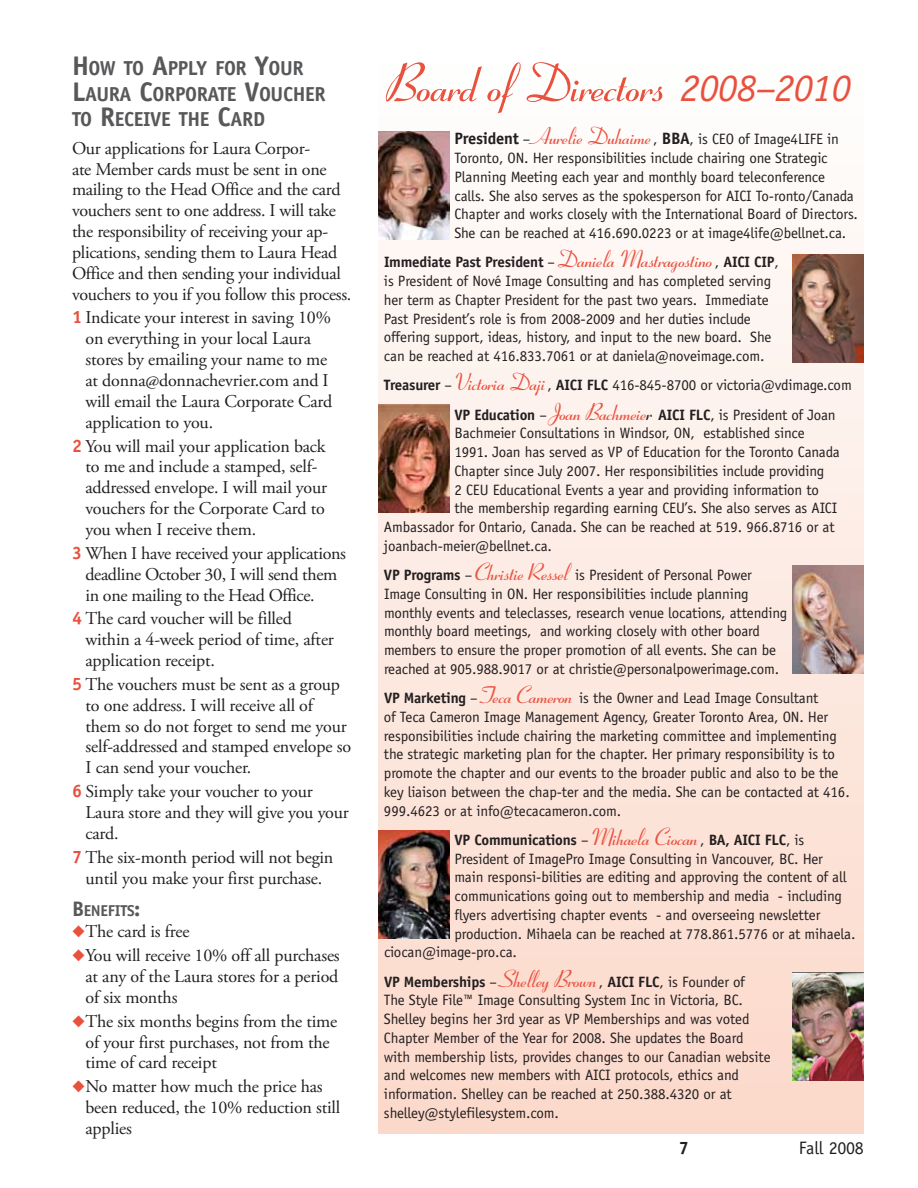
<style>
.page{position:relative;width:918px;height:1188px;background:#fff}
.page>*{position:absolute;margin:0;border:0;box-sizing:border-box;transform-origin:0 0}
.t1{font:700 54px "Ribbon 131 BT";letter-spacing:-.015em;color:#e9513f}
.Subhead{font:700 20.25px/25.5px "Officina Sans";letter-spacing:-.02em;color:#57585a}
.bullet{font:18px/20.9px "Adobe Garamond Pro";letter-spacing:-.01em;color:#231f20}
.text{font:18px/20.9px "Adobe Garamond Pro";letter-spacing:-.015em;color:#231f20}
.t2{font:18px "Officina Sans";letter-spacing:-.015em;color:#231f20}
.t3{font:700 18px "Officina Sans";color:#231f20}
.subhead_2{font:700 15.75px "Officina Sans";letter-spacing:-.02em;color:#57585a}
.Officina_side_text{font:15px/18.8px "Officina Sans";letter-spacing:-.01em;color:#231f20}
.Officina_side_text-2{font:700 15px "Officina Sans";letter-spacing:-.015em;color:#231f20}
.s1{font-size:27px}
.s2{font-family:"Officina Sans";font-weight:700;color:#e9513f}
.s3{font-size:21px}
.s4{color:#e9513f}
.s5{font-family:"Officina Sans";font-weight:400;font-style:italic;font-size:39px}
.s6{font-weight:700;font-size:16.5px}
.s7{font-family:"Ribbon 131 BT";font-weight:700;font-size:24px;color:#e9513f}
.s8{font-weight:700}
.s9{font-family:"Ribbon 131 BT";font-weight:700;font-size:24px}
.s10{font-weight:400}
.s11{font-family:"Ribbon 131 BT";font-size:24px;color:#e9513f}
</style>
<div class="page">
<div style="left:378px;top:55px;width:486px;height:1079px;background:linear-gradient(to bottom,#fefefe,#fbd8c9)"></div>
<img style="left:378px;top:131px;width:72px;height:108px">
<img style="left:792px;top:566px;width:72px;height:108px">
<img style="left:378px;top:830px;width:72px;height:108px">
<img style="left:792px;top:254px;width:72px;height:108px">
<img style="left:378px;top:404px;width:72px;height:108px">
<img style="left:792px;top:973px;width:72px;height:108px">
<p class="Subhead" style="left:72px;top:55px;width:255px"><span class="s1">H</span> OW TO <span class="s1">A</span>PPLY FOR <span class="s1">Y</span>OUR<br><span class="s1">L</span>AURA <span class="s1">C</span>ORPORATE <span class="s1">V</span>OUCHER<br>TO <span class="s1">R</span>ECEIVE THE <span class="s1">C</span>ARD</p>
<p class="text" style="left:72px;top:138px;width:281px">Our applications for Laura Corpor-<br>ate Member cards must be sent in one mailing to the Head Office and the card vouchers sent to one address. I will take the responsibility of receiving your ap&shy;plications, sending them to Laura Head Office and then sending your individual vouchers to you if you follow this process.</p>
<p class="bullet" style="left:86px;top:308px;width:248px;text-indent:-14px"><span class="s2">1</span> Indicate your interest in saving 10% on everything in your local Laura stores by emailing your name to me at donna@donnachevrier.com and I will email the Laura Corporate Card application to you.</p>
<p class="bullet" style="left:86px;top:436px;width:243px;text-indent:-14px"><span class="s2">2</span> You will mail your application back to me and include a stamped, self&shy;addressed envelope. I will mail your vouchers for the Corporate Card to you when I receive them.</p>
<p class="bullet" style="left:86px;top:543px;width:262px;text-indent:-14px"><span class="s2">3</span> When I have received your applications deadline October 30, I will send them in one mailing to the Head Office.</p>
<p class="bullet" style="left:86px;top:609px;width:250px;text-indent:-14px"><span class="s2">4</span> The card voucher will be filled within a 4-week period of time, after application receipt.</p>
<p class="bullet" style="left:86px;top:674px;width:267px;text-indent:-14px"><span class="s2">5</span> The vouchers must be sent as a group to one address. I will receive all of them so do not forget to send me your self-addressed and stamped envelope so I can send your voucher.</p>
<p class="bullet" style="left:86px;top:782px;width:265px;text-indent:-14px"><span class="s2">6</span> Simply take your voucher to your<br>Laura store and they will give you your card.</p>
<p class="bullet" style="left:72px;top:847px;width:263px;text-align:center"><span class="s2">7</span> The six-month period will not begin until you make your first purchase.</p>
<p class="subhead_2" style="left:72px;top:901px;width:70px"><span class="s3">B</span>ENEFITS<span class="s3">:</span></p>
<p class="bullet" style="left:72px;top:922px;width:119px"><span class="s4">◆</span>The card is free</p>
<p class="bullet" style="left:86px;top:946px;width:256px;text-align:justify;text-indent:-14px"><span class="s4">◆</span>You will receive 10% off all purchases at any of the Laura stores for a period of six months</p>
<p class="bullet" style="left:86px;top:1011px;width:253px;text-indent:-14px"><span class="s4">◆</span>The six months begins from the time of your first purchases, not from the time of card receipt</p>
<p class="bullet" style="left:86px;top:1077px;width:256px;text-indent:-14px"><span class="s4">◆</span>No matter how much the price has been reduced, the 10% reduction still applies</p>
<p class="t1" style="left:391px;top:51px;width:462px">Board of Directors <span class="s5">2008–2010</span></p>
<p class="Officina_side_text" style="left:454px;top:130px;width:405px"><span class="s6">President</span> – <span class="s7">Aurelie Duhaime</span>, <span class="s6">BBA</span>, is CEO of Image4LIFE in Toronto, ON. Her responsibilities include chairing one Strategic Planning Meeting each year and monthly board teleconference calls. She also serves as the spokesperson for AICI To-ronto/Canada Chapter and works closely with the International Board of Directors.<br>She can be reached at 416.690.0223 or at image4life@bellnet.ca.</p>
<p class="Officina_side_text" style="left:384px;top:253px;width:396px"><span class="s8">Immediate Past President</span> – <span class="s7">Daniela Mastragostino</span>, <span class="s8">AICI CIP</span>, is President of Nové Image Consulting and has completed serving her term as Chapter President for the past two years. Immediate Past President’s role is from 2008-2009 and her duties include offering support, ideas, history, and input to the new board. She can be reached at 416.833.7061 or at daniela@noveimage.com.</p>
<p class="Officina_side_text" style="left:384px;top:376px;width:469px"><span class="s8">Treasurer</span> – <span class="s7">Victoria Daji</span>, <span class="s8">AICI FLC</span> 416-845-8700 or victoria@vdimage.com</p>
<p class="Officina_side_text" style="left:455px;top:405px;width:383px"><span class="s8">VP Education</span> – <span class="s7">Joan Bachmeie</span><span class="s9">r</span> <span class="s8">AICI FLC</span>, is President of Joan</p>
<p class="Officina_side_text" style="left:454px;top:424px;width:352px">Bachmeier Consultations in Windsor, ON, established since</p>
<p class="Officina_side_text" style="left:454px;top:443px;width:387px">1991. Joan has served as VP of Education for the Toronto Canada</p>
<p class="Officina_side_text" style="left:454px;top:461px;width:371px">Chapter since July 2007. Her responsibilities include providing</p>
<p class="Officina_side_text" style="left:454px;top:480px;width:366px">2 CEU Educational Events a year and providing information to</p>
<p class="Officina_side_text" style="left:454px;top:499px;width:384px">the membership regarding earning CEU’s. She also serves as AICI</p>
<p class="Officina_side_text" style="left:384px;top:518px;width:452px">Ambassador for Ontario, Canada. She can be reached at 519. 966.8716 or at</p>
<p class="Officina_side_text" style="left:384px;top:536px;width:169px">joanbach-meier@bellnet.ca.</p>
<p class="Officina_side_text" style="left:384px;top:566px;width:405px"><span class="s8">VP Programs</span> – <span class="s7">Christie Ressel</span> is President of Personal Power Image Consulting in ON. Her responsibilities include planning monthly events and teleclasses, research venue locations, attending monthly board meetings, and working closely with other board members to ensure the proper promotion of all events. She can be reached at 905.988.9017 or at christie@personalpowerimage.com.</p>
<p class="Officina_side_text" style="left:384px;top:689px;width:467px"><span class="s8">VP Marketing</span> – <span class="s7">Teca Cameron</span> is the Owner and Lead Image Consultant<br>of Teca Cameron Image Management Agency, Greater Toronto Area, ON. Her responsibilities include chairing the marketing committee and implementing the strategic marketing plan for the chapter. Her primary responsibility is to promote the chapter and our events to the broader public and also to be the key liaison between the chap-ter and the media. She can be contacted at 416.<br>999.4623 or at info@tecacameron.com.</p>
<p class="Officina_side_text-2" style="left:454px;top:830px;width:351px">VP Communications <span class="s10">–</span> <span class="s11">Mihaela Ciocan</span><span class="s10">,</span> BA, AICI FLC<span class="s10">, is</span></p>
<p class="Officina_side_text" style="left:455px;top:849px;width:370px">President of ImagePro Image Consulting in Vancouver, BC. Her</p>
<p class="Officina_side_text" style="left:455px;top:868px;width:394px">main responsi-bilities are editing and approving the content of all</p>
<p class="Officina_side_text" style="left:455px;top:887px;width:389px">communications going out to membership and media - including</p>
<p class="Officina_side_text" style="left:455px;top:905px;width:367px">flyers advertising chapter events - and overseeing newsletter</p>
<p class="Officina_side_text" style="left:455px;top:924px;width:403px">production. Mihaela can be reached at 778.861.5776 or at mihaela.</p>
<p class="Officina_side_text" style="left:384px;top:943px;width:135px">ciocan@image-pro.ca.</p>
<p class="Officina_side_text" style="left:384px;top:972px;width:388px"><span class="s8">VP Memberships</span> – <span class="s7">Shelley Brown</span>, <span class="s8">AICI FLC</span>, is Founder of<br>The Style File™ Image Consulting System Inc in Victoria, BC.<br>Shelley begins her 3rd year as VP Memberships and was voted Chapter Member of the Year for 2008. She updates the Board with membership lists, provides changes to our Canadian website and welcomes new members with AICI protocols, ethics and information. Shelley can be reached at 250.388.4320 or at shelley@stylefilesystem.com.</p>
<p class="t3" style="left:679px;top:1137px;width:12px">7</p>
<p class="t2" style="left:799px;top:1138px;width:67px">Fall 2008</p>
</div>
